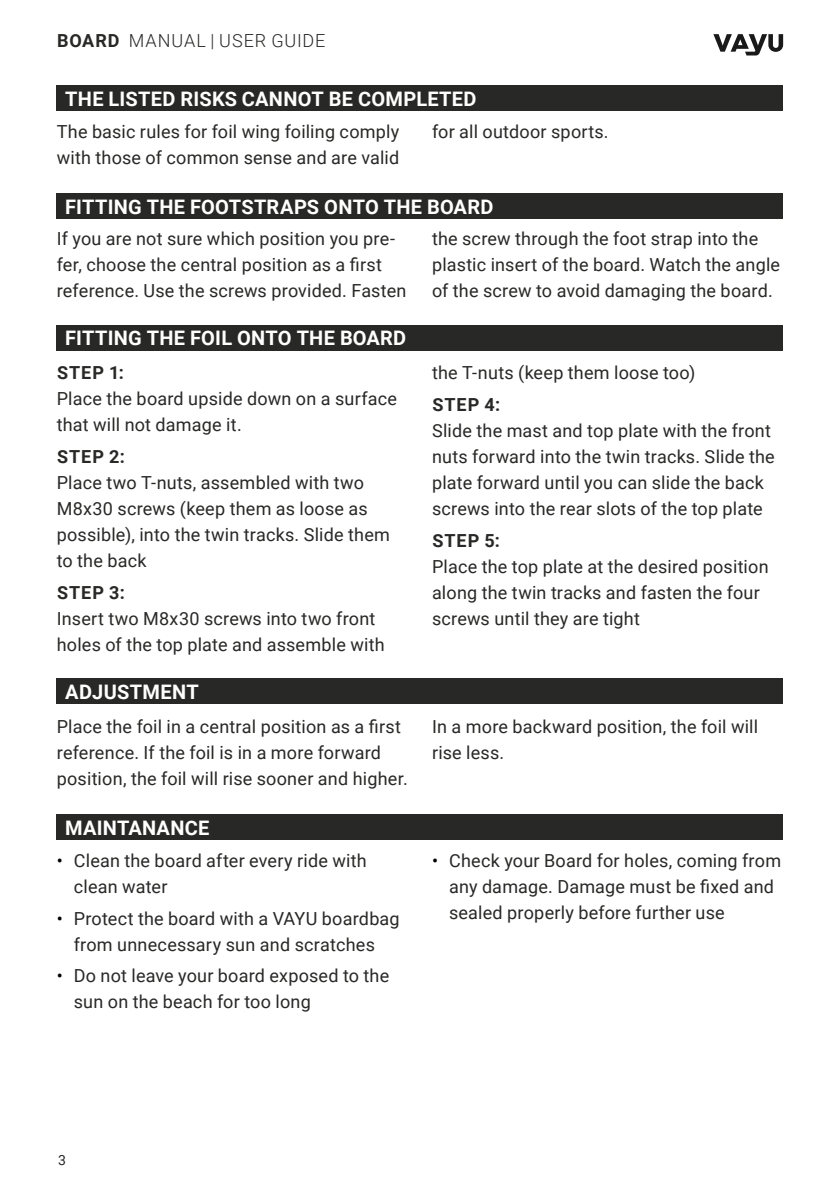
<style>
.page{position:relative;width:840px;height:1191px;background:#fff}
.page>*{position:absolute;margin:0;border:0;box-sizing:border-box;transform-origin:0 0}
.t1{font:700 20px "Roboto";letter-spacing:.01em;color:#fff}
.t2{font:18px/26px "Roboto";letter-spacing:.01em;color:#282827}
.t3{font:700 18px "Roboto";letter-spacing:.055em;color:#282827}
.t4{font:300 18px "Roboto";letter-spacing:.05em;color:#282827}
.t5{font:14px "Roboto";color:#282827}
.s1{font-weight:700}
.s2{color:#000}
</style>
<div class="page">
<svg style="left:713px;top:34px;width:69px;height:21px"></svg>
<div style="left:57px;top:85px;width:725px;height:26px;background:#282827"></div>
<div style="left:57px;top:193px;width:725px;height:25px;background:#282827"></div>
<div style="left:57px;top:325px;width:725px;height:25px;background:#282827"></div>
<div style="left:57px;top:678px;width:725px;height:26px;background:#282827"></div>
<div style="left:57px;top:814px;width:725px;height:26px;background:#282827"></div>
<p class="t4" style="left:57px;top:28px;width:270px"><span class="s1">BOARD</span> MANUAL | USER GUIDE</p>
<p class="t1" style="left:65px;top:85px;width:412px">THE LISTED RISKS CANNOT BE COMPLETED</p>
<p class="t2" style="left:57px;top:118px;width:344px">The basic rules for foil wing foiling comply with those of common sense and are valid</p>
<p class="t2" style="left:432px;top:118px;width:178px">for all outdoor sports.</p>
<p class="t1" style="left:65px;top:192px;width:429px">FITTING THE FOOTSTRAPS ONTO THE BOARD</p>
<p class="t2" style="left:57px;top:224px;width:351px">If you are not sure which position you pre&shy;fer, choose the central position as a first reference. Use the screws provided. Fasten</p>
<p class="t2" style="left:432px;top:224px;width:349px">the screw through the foot strap into the plastic insert of the board. Watch the angle of the screw to avoid damaging the board.</p>
<p class="t1" style="left:65px;top:324px;width:342px">FITTING THE FOIL ONTO THE BOARD</p>
<p class="t3" style="left:57px;top:360px;width:68px">STEP 1:</p>
<p class="t2" style="left:57px;top:385px;width:341px">Place the board upside down on a surface that will not damage it.</p>
<p class="t3" style="left:57px;top:444px;width:69px">STEP 2:</p>
<p class="t2" style="left:57px;top:469px;width:334px">Place two T-nuts, assembled with two<br>M8x30 screws (keep them as loose as possible), into the twin tracks. Slide them to the back</p>
<p class="t3" style="left:57px;top:579px;width:69px">STEP 3:</p>
<p class="t2" style="left:57px;top:604px;width:329px">Insert two M8x30 screws into two front holes of the top plate and assemble with</p>
<p class="t1" style="left:65px;top:678px;width:135px">ADJUSTMENT</p>
<p class="t2" style="left:432px;top:359px;width:265px">the T-nuts (keep them loose too)</p>
<p class="t3" style="left:432px;top:392px;width:69px">STEP 4:</p>
<p class="t2" style="left:432px;top:417px;width:344px">Slide the mast and top plate with the front nuts forward into the twin tracks. Slide the plate forward until you can slide the back screws into the rear slots of the top plate</p>
<p class="t3" style="left:432px;top:527px;width:69px">STEP 5:</p>
<p class="t2" style="left:432px;top:552px;width:338px">Place the top plate at the desired position along the twin tracks and fasten the four screws until they are tight</p>
<p class="t2" style="left:57px;top:712px;width:352px">Place the foil in a central position as a first reference. If the foil is in a more forward position, the foil will rise sooner and higher.</p>
<p class="t2" style="left:432px;top:712px;width:327px">In a more backward position, the foil will rise less.</p>
<p class="t1" style="left:65px;top:814px;width:146px">MAINTANANCE</p>
<p class="t2" style="left:74px;top:847px;width:294px;text-indent:-17px"><span class="s2">•</span> Clean the board after every ride with clean water</p>
<p class="t2" style="left:57px;top:904px;width:344px;text-align:center"><span class="s2">•</span> Protect the board with a VAYU boardbag from unnecessary sun and scratches</p>
<p class="t2" style="left:74px;top:962px;width:317px;text-indent:-17px"><span class="s2">•</span> Do not leave your board exposed to the sun on the beach for too long</p>
<p class="t2" style="left:449px;top:847px;width:333px;text-indent:-17px"><span class="s2">•</span> Check your Board for holes, coming from any damage. Damage must be fixed and sealed properly before further use</p>
<p class="t5" style="left:58px;top:1150px;width:9px">3</p>
</div>
